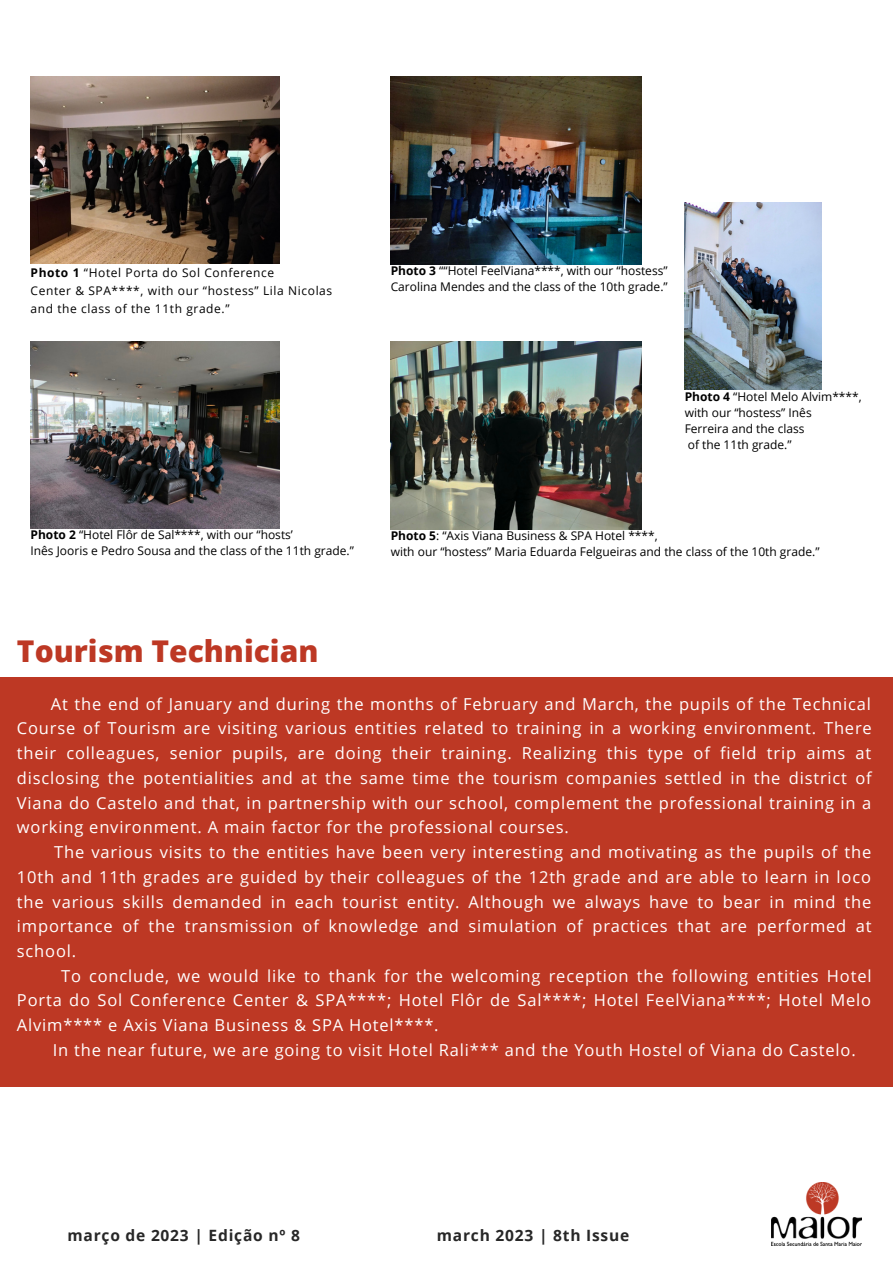
<style>
.page{position:relative;width:893px;height:1264px;background:#fff}
.page>*{position:absolute;margin:0;border:0;box-sizing:border-box;transform-origin:0 0}
.t1{font:800 30px "Open Sans";color:#bd3824}
.t2{font:16.5px/24.8px "Open Sans";letter-spacing:.05em;color:#fff;text-align:justify}
.t3{font:700 15.6px "Open Sans";letter-spacing:.05em;color:#272727}
.t4{font:12px/16px "Open Sans";color:#000}
.t5{font:12px/18px "Open Sans";letter-spacing:.05em;color:#000}
.s1{font-weight:700}
</style>
<div class="page">
<div style="left:0;top:677px;width:892px;height:410px;background:#bd3824"></div>
<img style="left:31px;top:76px;width:248px;height:187px">
<img style="left:31px;top:342px;width:248px;height:186px">
<img style="left:390px;top:76px;width:251px;height:188px">
<img style="left:684px;top:203px;width:137px;height:186px">
<img style="left:390px;top:342px;width:251px;height:187px">
<img style="left:771px;top:1182px;width:90px;height:62px">
<p class="t5" style="left:31px;top:263px;width:303px"><span class="s1">Photo 1</span> “Hotel Porta do Sol Conference<br>Center &amp; SPA****, with our “hostess” Lila Nicolas and the class of the 11th grade.”</p>
<p class="t4" style="left:31px;top:526px;width:325px"><span class="s1">Photo 2</span> “Hotel Flôr de Sal****, with our “hosts’<br>Inês Jooris e Pedro Sousa and the class of the 11th grade.”</p>
<h1 class="t1" style="left:17px;top:630px;width:303px">Tourism Technician</h1>
<p class="t4" style="left:390px;top:262px;width:278px"><span class="s1">Photo 3</span> ““Hotel FeelViana****, with our “hostess”<br>Carolina Mendes and the class of the 10th grade.”</p>
<p class="t4" style="left:684px;top:388px;width:178px"><span class="s1">Photo 4</span> “Hotel Melo Alvim****, with our “hostess” Inês<br>Ferreira and the class<br>of the 11th grade.”</p>
<p class="t4" style="left:390px;top:527px;width:430px"><span class="s1">Photo 5</span>: “Axis Viana Business &amp; SPA Hotel ****,<br>with our “hostess” Maria Eduarda Felgueiras and the class of the 10th grade.”</p>
<p class="t2" style="left:17px;top:690px;width:856px;text-indent:34px">At the end of January and during the months of February and March, the pupils of the Technical Course of Tourism are visiting various entities related to training in a working environment. There their colleagues, senior pupils, are doing their training. Realizing this type of field trip aims at disclosing the potentialities and at the same time the tourism companies settled in the district of Viana do Castelo and that, in partnership with our school, complement the professional training in a working environment. A main factor for the professional courses.</p>
<p class="t2" style="left:17px;top:839px;width:856px;text-indent:37px">The various visits to the entities have been very interesting and motivating as the pupils of the 10th and 11th grades are guided by their colleagues of the 12th grade and are able to learn in loco the various skills demanded in each tourist entity. Although we always have to bear in mind the importance of the transmission of knowledge and simulation of practices that are performed at school.</p>
<p class="t2" style="left:17px;top:962px;width:856px;text-indent:44px">To conclude, we would like to thank for the welcoming reception the following entities Hotel Porta do Sol Conference Center &amp; SPA****; Hotel Flôr de Sal****; Hotel FeelViana****; Hotel Melo Alvim**** e Axis Viana Business &amp; SPA Hotel****.</p>
<p class="t2" style="left:53px;top:1037px;width:804px">In the near future, we are going to visit Hotel Rali*** and the Youth Hostel of Viana do Castelo.</p>
<p class="t3" style="left:68px;top:1223px;width:234px">março de 2023 | Edição nº 8</p>
<p class="t3" style="left:437px;top:1223px;width:194px">march 2023 | 8th Issue</p>
</div>
